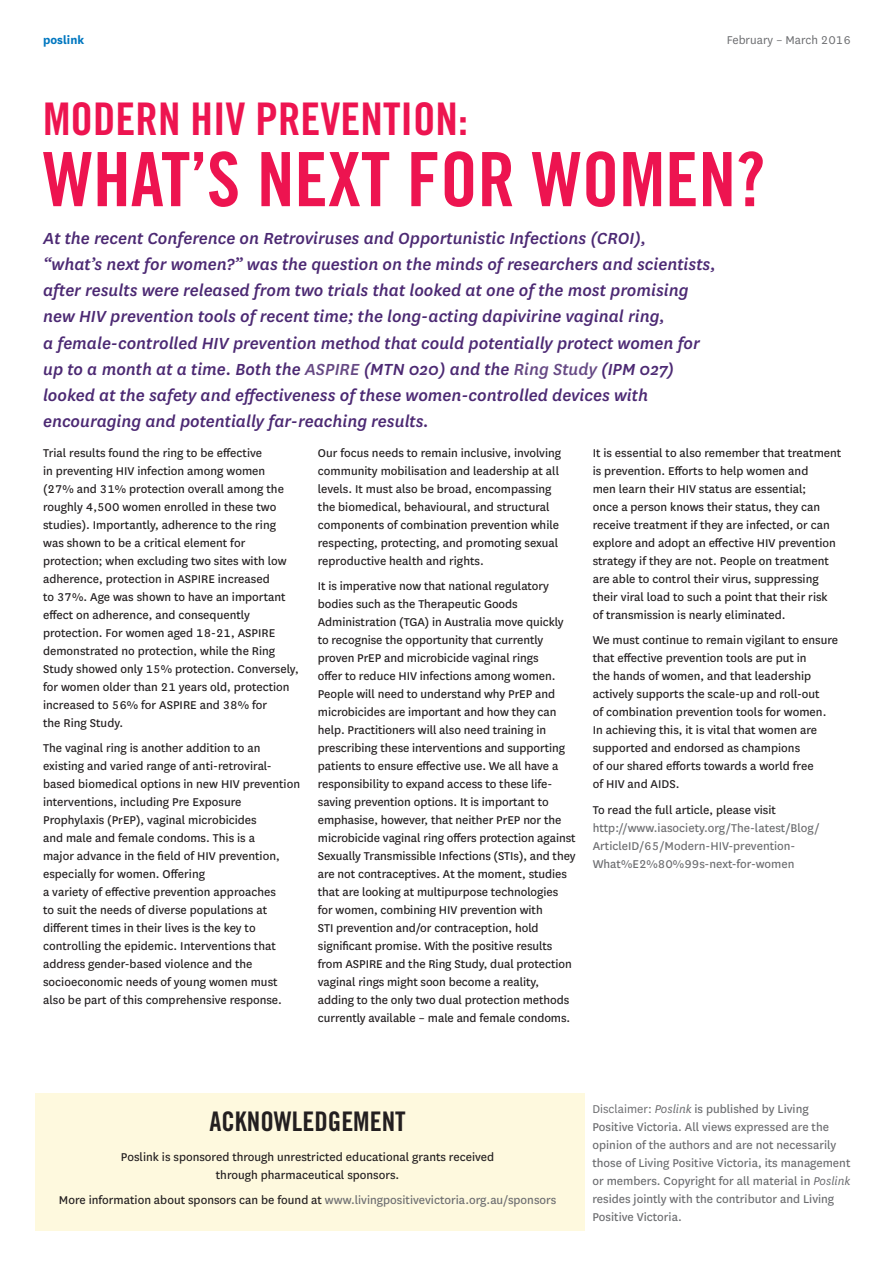
<style>
.page{position:relative;width:893px;height:1263px;background:#fff}
.page>*{position:absolute;margin:0;border:0;box-sizing:border-box;transform-origin:0 0}
.Heading_SML_Med{font:75px "Trade Gothic LT Std Bd Cn 20";color:#ed1450}
.Heading_SML_Med-2{font:45px "Trade Gothic LT Std Bd Cn 20";color:#ed1450}
.Heading_SML{font:27px "Trade Gothic LT Std Bd Cn 20";color:#231f20}
.Pull_quote{font:italic 500 18.75px/26.2px "National";color:#4c2973}
.Body_sml{font:13.2px/18px "National";color:#231f20}
.Notes{font:13.2px/18px "National";color:#6c6d70}
.body{font:13.2px/18px "National";color:#231f20;text-align:center}
.body-2{font:13.2px "National";color:#6c6d70}
.Notes-2{font:13.2px "National";color:#6c6d70}
.Notes-3{font:700 13.2px "National";color:#0077c0}
.s1{color:#674a85}
.s2{color:#231f20}
.s3{font-style:inherit}
.s4{font-style:italic}
</style>
<div class="page">
<div style="left:35px;top:1093px;width:549px;height:138px;background:#fef9de"></div>
<p class="Notes-3" style="left:43px;top:31px;width:43px">poslink</p>
<p class="Notes-2" style="left:727px;top:31px;width:126px">February – March 2016</p>
<p class="Heading_SML_Med-2" style="left:43px;top:92px;width:426px">MODERN HIV PREVENTION:</p>
<p class="Heading_SML_Med" style="left:43px;top:134px;width:724px">WHAT’S NEXT FOR WOMEN?</p>
<p class="Pull_quote" style="left:43px;top:224px;width:674px">At the recent Conference on Retroviruses and Opportunistic Infections (CROI),<br>“what’s next for women?” was the question on the minds of researchers and scientists, after results were released from two trials that looked at one of the most promising new HIV prevention tools of recent time; the long-acting dapivirine vaginal ring,<br>a female-controlled HIV prevention method that could potentially protect women for up to a month at a time. Both the <span class="s1">ASPIRE</span> (MTN 020) and the <span class="s1">Ring Study</span> (IPM 027) looked at the safety and effectiveness of these women-controlled devices with encouraging and potentially far-reaching results.</p>
<p class="Body_sml" style="left:43px;top:443px;width:257px">Trial results found the ring to be effective<br>in preventing HIV infection among women (27% and 31% protection overall among the roughly 4,500 women enrolled in these two studies). Importantly, adherence to the ring was shown to be a critical element for protection; when excluding two sites with low adherence, protection in ASPIRE increased<br>to 37%. Age was shown to have an important effect on adherence, and consequently protection. For women aged 18-21, ASPIRE demonstrated no protection, while the Ring Study showed only 15% protection. Conversely, for women older than 21 years old, protection increased to 56% for ASPIRE and 38% for<br>the Ring Study.</p>
<p class="Body_sml" style="left:43px;top:738px;width:259px">The vaginal ring is another addition to an existing and varied range of anti-retroviral&shy;based biomedical options in new HIV prevention interventions, including Pre Exposure Prophylaxis (PrEP), vaginal microbicides<br>and male and female condoms. This is a<br>major advance in the field of HIV prevention, especially for women. Offering<br>a variety of effective prevention approaches<br>to suit the needs of diverse populations at different times in their lives is the key to controlling the epidemic. Interventions that address gender-based violence and the socioeconomic needs of young women must also be part of this comprehensive response.</p>
<p class="Body_sml" style="left:318px;top:443px;width:245px">Our focus needs to remain inclusive, involving community mobilisation and leadership at all levels. It must also be broad, encompassing the biomedical, behavioural, and structural components of combination prevention while respecting, protecting, and promoting sexual reproductive health and rights.</p>
<p class="Body_sml" style="left:318px;top:576px;width:259px">It is imperative now that national regulatory bodies such as the Therapeutic Goods Administration (TGA) in Australia move quickly to recognise the opportunity that currently proven PrEP and microbicide vaginal rings<br>offer to reduce HIV infections among women.<br>People will need to understand why PrEP and microbicides are important and how they can help. Practitioners will also need training in prescribing these interventions and supporting patients to ensure effective use. We all have a responsibility to expand access to these life&shy;saving prevention options. It is important to emphasise, however, that neither PrEP nor the microbicide vaginal ring offers protection against Sexually Transmissible Infections (STIs), and they are not contraceptives. At the moment, studies that are looking at multipurpose technologies for women, combining HIV prevention with<br>STI prevention and/or contraception, hold significant promise. With the positive results from ASPIRE and the Ring Study, dual protection vaginal rings might soon become a reality, adding to the only two dual protection methods currently available – male and female condoms.</p>
<p class="Body_sml" style="left:593px;top:443px;width:250px">It is essential to also remember that treatment is prevention. Efforts to help women and<br>men learn their HIV status are essential;<br>once a person knows their status, they can receive treatment if they are infected, or can explore and adopt an effective HIV prevention strategy if they are not. People on treatment are able to control their virus, suppressing their viral load to such a point that their risk of transmission is nearly eliminated.</p>
<p class="Body_sml" style="left:593px;top:630px;width:247px">We must continue to remain vigilant to ensure that effective prevention tools are put in<br>the hands of women, and that leadership actively supports the scale-up and roll-out<br>of combination prevention tools for women.<br>In achieving this, it is vital that women are supported and endorsed as champions<br>of our shared efforts towards a world free<br>of HIV and AIDS.</p>
<p class="Notes" style="left:593px;top:800px;width:228px"><span class="s2">To read the full article, please visit </span>http://www.iasociety.org/The-latest/Blog/ ArticleID/65/Modern-HIV-prevention-What%E2%80%99s-next-for-women</p>
<p class="Heading_SML" style="left:209px;top:1105px;width:198px">ACKNOWLEDGEMENT</p>
<p class="body" style="left:121px;top:1147px;width:375px">Poslink is sponsored through unrestricted educational grants received through pharmaceutical sponsors.</p>
<p class="body-2" style="left:59px;top:1191px;width:499px"><span class="s2">More information about sponsors can be found at</span> www.livingpositivevictoria.org.au/sponsors</p>
<p class="Notes" style="left:592px;top:1100px;width:259px"><span class="s3">Disclaimer:</span> <span class="s4">Poslink</span> is published by Living Positive Victoria. All views expressed are the opinion of the authors and are not necessarily those of Living Positive Victoria, its management or members. Copyright for all material in <span class="s4">Poslink </span>resides jointly with the contributor and Living Positive Victoria.</p>
</div>
